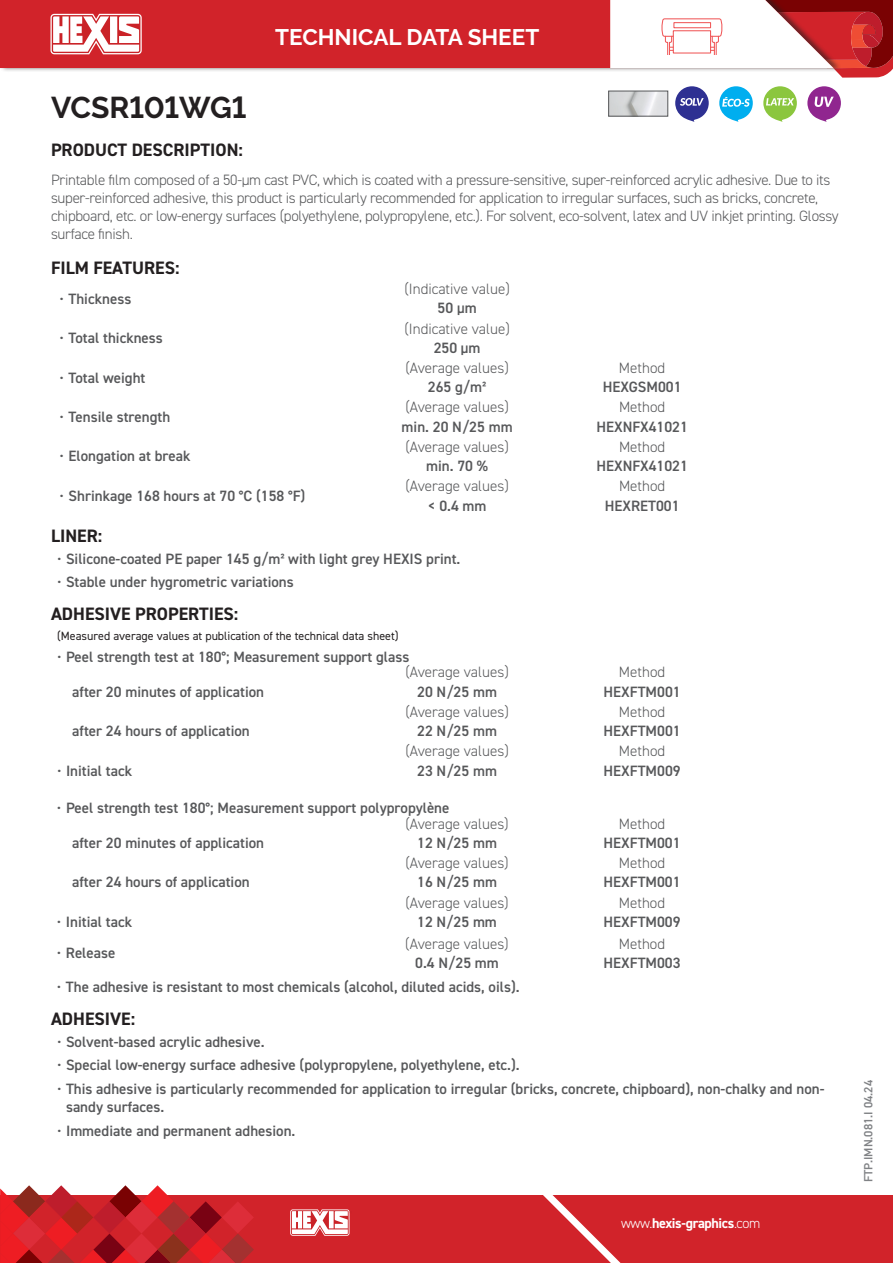
<style>
.page{position:relative;width:893px;height:1263px;background:#fff}
.page>*{position:absolute;margin:0;border:0;box-sizing:border-box;transform-origin:0 0}
.t1{font:700 30px "Raleway";color:#231f20}
.t2{font:700 22.5px "Raleway";color:#fff}
.t3{font:700 18px "DIN2014";color:#231f20}
.t4{font:600 15px/18px "DIN2014";color:#57585a}
.t5{font:300 15px/18px "DIN2014";letter-spacing:-.02em;color:#57585a}
.t6{font:300 15px "DIN2014";color:#57585a}
.t7{font:700 14.1px "DIN2014";letter-spacing:-.025em;color:#fff}
.t8{font:12px "DIN2014";color:#231f20}
.t9{font:600 12px "DIN2014";color:#808285}
.s1{font-weight:400}
.s2{font-weight:300}
</style>
<div class="page">
<div style="left:0;top:0;width:841px;height:73px;background:#231f20;opacity:.6"></div>
<div style="left:0;top:0;width:610px;height:68px;background:#d1232a"></div>
<div style="left:0;top:1195px;width:893px;height:68px;background:#d1232a"></div>
<svg style="left:543px;top:1195px;width:78px;height:68px"></svg>
<svg style="left:50px;top:14px;width:95px;height:40px"></svg>
<svg style="left:290px;top:1209px;width:60px;height:27px"></svg>
<svg style="left:0;top:1185px;width:254px;height:78px"></svg>
<svg style="left:610px;top:0;width:283px;height:78px"></svg>
<img style="left:610px;top:93px;width:56px;height:21px">
<div style="left:608px;top:91px;width:60px;height:25px;border:1px solid #57585a"></div>
<svg style="left:675px;top:86px;width:34px;height:36px"></svg>
<svg style="left:719px;top:86px;width:34px;height:36px"></svg>
<svg style="left:763px;top:86px;width:34px;height:36px"></svg>
<svg style="left:807px;top:86px;width:34px;height:36px"></svg>
<h2 class="t2" style="left:275px;top:24px;width:265px">TECHNICAL DATA SHEET</h2>
<h1 class="t1" style="left:51px;top:90px;width:197px">VCSR101WG1</h1>
<p class="t3" style="left:51px;top:138px;width:193px">PRODUCT DESCRIPTION:</p>
<p class="t5" style="left:51px;top:170px;width:789px">Printable film composed of a 50-µm cast PVC, which is coated with a pressure-sensitive, super-reinforced acrylic adhesive. Due to its super-reinforced adhesive, this product is particularly recommended for application to irregular surfaces, such as bricks, concrete, chipboard, etc. or low-energy surfaces (polyethylene, polypropylene, etc.). For solvent, eco-solvent, latex and UV inkjet printing. Glossy surface finish.</p>
<p class="t3" style="left:51px;top:256px;width:130px">FILM FEATURES:</p>
<p class="t4" style="left:60px;top:289px;width:73px"><span class="s1">•</span> Thickness</p>
<p class="t6" style="left:404px;top:280px;width:107px">(Indicative value)</p>
<p class="t4" style="left:438px;top:299px;width:41px">50 µm</p>
<p class="t4" style="left:60px;top:329px;width:105px"><span class="s1">•</span> Total thickness</p>
<p class="t4" style="left:60px;top:368px;width:87px"><span class="s1">•</span> Total weight</p>
<p class="t4" style="left:60px;top:407px;width:112px"><span class="s1">•</span> Tensile strength</p>
<p class="t4" style="left:60px;top:447px;width:133px"><span class="s1">•</span> Elongation at break</p>
<p class="t4" style="left:60px;top:486px;width:247px"><span class="s1">•</span> Shrinkage 168 hours at 70 °C (158 °F)</p>
<p class="t6" style="left:404px;top:319px;width:107px">(Indicative value)</p>
<p class="t4" style="left:434px;top:338px;width:48px">250 µm</p>
<p class="t6" style="left:405px;top:359px;width:105px">(Average values)</p>
<p class="t4" style="left:428px;top:378px;width:60px">265 g/m²</p>
<p class="t6" style="left:405px;top:398px;width:105px">(Average values)</p>
<p class="t4" style="left:402px;top:417px;width:112px">min. 20 N/25 mm</p>
<p class="t6" style="left:405px;top:437px;width:105px">(Average values)</p>
<p class="t4" style="left:426px;top:457px;width:63px">min. 70 %</p>
<p class="t6" style="left:405px;top:477px;width:105px">(Average values)</p>
<p class="t4" style="left:428px;top:496px;width:60px">&lt; 0.4 mm</p>
<p class="t3" style="left:51px;top:523px;width:53px">LINER:</p>
<p class="t4" style="left:57px;top:549px;width:405px"><span class="s1">•</span> Silicone-coated PE paper 145 g/m² with light grey HEXIS print.</p>
<p class="t4" style="left:57px;top:573px;width:238px"><span class="s1">•</span> Stable under hygrometric variations</p>
<p class="t3" style="left:51px;top:602px;width:189px">ADHESIVE PROPERTIES:</p>
<p class="t8" style="left:57px;top:628px;width:343px">(Measured average values at publication of the technical data sheet)</p>
<p class="t4" style="left:57px;top:647px;width:354px"><span class="s1">•</span> Peel strength test at 180°; Measurement support glass</p>
<p class="t4" style="left:72px;top:682px;width:193px">after 20 minutes of application</p>
<p class="t6" style="left:405px;top:663px;width:105px">(Average values)</p>
<p class="t4" style="left:417px;top:682px;width:81px">20 N/25 mm</p>
<p class="t4" style="left:72px;top:722px;width:179px">after 24 hours of application</p>
<p class="t4" style="left:57px;top:761px;width:77px"><span class="s1">•</span> Initial tack</p>
<p class="t6" style="left:405px;top:703px;width:105px">(Average values)</p>
<p class="t4" style="left:417px;top:722px;width:81px">22 N/25 mm</p>
<p class="t6" style="left:405px;top:742px;width:105px">(Average values)</p>
<p class="t4" style="left:417px;top:761px;width:81px">23 N/25 mm</p>
<p class="t4" style="left:57px;top:798px;width:394px"><span class="s1">•</span> Peel strength test 180°; Measurement support polypropylène</p>
<p class="t4" style="left:72px;top:833px;width:193px">after 20 minutes of application</p>
<p class="t6" style="left:405px;top:814px;width:105px">(Average values)</p>
<p class="t4" style="left:417px;top:833px;width:81px">12 N/25 mm</p>
<p class="t4" style="left:72px;top:873px;width:179px">after 24 hours of application</p>
<p class="t4" style="left:57px;top:912px;width:77px"><span class="s1">•</span> Initial tack</p>
<p class="t4" style="left:57px;top:944px;width:60px"><span class="s1">•</span> Release</p>
<p class="t6" style="left:405px;top:854px;width:105px">(Average values)</p>
<p class="t4" style="left:417px;top:873px;width:81px">16 N/25 mm</p>
<p class="t6" style="left:405px;top:893px;width:105px">(Average values)</p>
<p class="t4" style="left:417px;top:912px;width:81px">12 N/25 mm</p>
<p class="t6" style="left:405px;top:934px;width:105px">(Average values)</p>
<p class="t4" style="left:415px;top:953px;width:85px">0.4 N/25 mm</p>
<p class="t5" style="left:619px;top:359px;width:48px">Method</p>
<p class="t4" style="left:603px;top:378px;width:80px">HEXGSM001</p>
<p class="t5" style="left:619px;top:398px;width:48px">Method</p>
<p class="t4" style="left:596px;top:417px;width:93px">HEXNFX41021</p>
<p class="t5" style="left:619px;top:438px;width:48px">Method</p>
<p class="t4" style="left:596px;top:457px;width:93px">HEXNFX41021</p>
<p class="t5" style="left:619px;top:477px;width:48px">Method</p>
<p class="t4" style="left:605px;top:496px;width:76px">HEXRET001</p>
<p class="t5" style="left:619px;top:663px;width:48px">Method</p>
<p class="t4" style="left:603px;top:682px;width:79px">HEXFTM001</p>
<p class="t5" style="left:619px;top:703px;width:48px">Method</p>
<p class="t4" style="left:603px;top:722px;width:79px">HEXFTM001</p>
<p class="t5" style="left:619px;top:742px;width:48px">Method</p>
<p class="t4" style="left:603px;top:761px;width:79px">HEXFTM009</p>
<p class="t5" style="left:619px;top:815px;width:48px">Method</p>
<p class="t4" style="left:603px;top:833px;width:79px">HEXFTM001</p>
<p class="t5" style="left:619px;top:854px;width:48px">Method</p>
<p class="t4" style="left:603px;top:873px;width:79px">HEXFTM001</p>
<p class="t5" style="left:619px;top:893px;width:48px">Method</p>
<p class="t4" style="left:603px;top:912px;width:79px">HEXFTM009</p>
<p class="t5" style="left:619px;top:935px;width:48px">Method</p>
<p class="t4" style="left:603px;top:953px;width:79px">HEXFTM003</p>
<p class="t4" style="left:57px;top:977px;width:464px"><span class="s1">•</span> The adhesive is resistant to most chemicals (alcohol, diluted acids, oils).</p>
<p class="t3" style="left:51px;top:1006px;width:86px">ADHESIVE:</p>
<p class="t4" style="left:57px;top:1032px;width:209px"><span class="s1">•</span> Solvent-based acrylic adhesive.</p>
<p class="t4" style="left:57px;top:1056px;width:464px"><span class="s1">•</span> Special low-energy surface adhesive (polypropylene, polyethylene, etc.).</p>
<p class="t4" style="left:66px;top:1079px;width:760px;text-indent:-9px"><span class="s1">•</span> This adhesive is particularly recommended for application to irregular (bricks, concrete, chipboard), non-chalky and non&shy;sandy surfaces.</p>
<p class="t4" style="left:57px;top:1121px;width:240px"><span class="s1">•</span> Immediate and permanent adhesion.</p>
<p class="t7" style="left:621px;top:1214px;width:141px"><span class="s2">www.</span>hexis-graphics<span class="s2">.com</span></p>
<p class="t9" style="left:860px;top:1182px;width:104px;rotate:-90deg">FTP.IMN.081.I 04.24</p>
</div>
